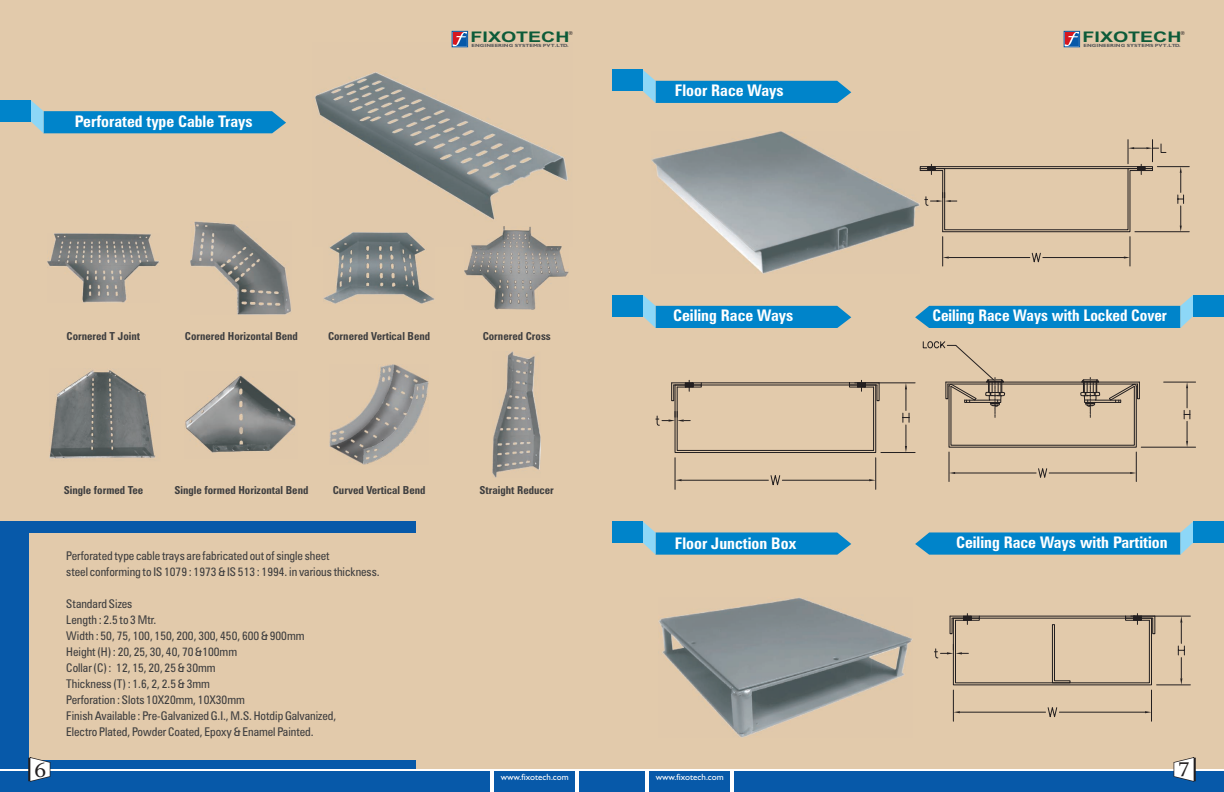
<style>
.page{position:relative;width:1224px;height:792px;background:#fff}
.page>*{position:absolute;margin:0;border:0;box-sizing:border-box;transform-origin:0 0}
.t1{font:21.4px "Constantia";color:#231f20}
.t2{font:700 condensed 16px "Zurich BT";color:#fff}
.t3{font:700 condensed 16px "Zurich BT";color:#fff;scale:.96 1}
.t4{font:700 14.6px "Arial";color:#0d5b39;scale:1.34 1}
.t5{font:condensed 12px/15.9px "Zurich BT";color:#3e3e3f}
.t6{font:700 condensed 11px "Zurich BT";color:#3e3e3f}
.t7{font:9px "Gill Sans";color:#fff}
.t8{font:condensed 5.5px "Swiss 721 BT";color:#231f20}
.t9{font:700 4.5px "Gill Sans";color:#57585a;scale:1.24 1}
</style>
<div class="page">
<div style="left:612px;top:0;width:612px;height:792px;background:#e2caab"></div>
<svg style="left:643px;top:70px;width:208px;height:33px"></svg>
<div style="left:612px;top:70px;width:31px;height:21px;background:#0084ca"></div>
<svg style="left:643px;top:295px;width:208px;height:33px"></svg>
<div style="left:612px;top:295px;width:31px;height:21px;background:#0084ca"></div>
<svg style="left:643px;top:522px;width:208px;height:33px"></svg>
<div style="left:612px;top:522px;width:31px;height:21px;background:#0084ca"></div>
<img style="left:651px;top:132px;width:269px;height:142px">
<img style="left:658px;top:598px;width:255px;height:139px">
<hr style="left:855px;top:382px;width:60px;height:1px;background:#231f20">
<hr style="left:881px;top:452px;width:34px;height:1px;background:#231f20">
<svg style="left:903px;top:383px;width:7px;height:69px"></svg>
<svg style="left:656px;top:380px;width:224px;height:110px"></svg>
<hr style="left:1131px;top:616px;width:59px;height:1px;background:#231f20">
<hr style="left:1157px;top:685px;width:33px;height:1px;background:#231f20">
<svg style="left:1178px;top:616px;width:7px;height:69px"></svg>
<svg style="left:934px;top:613px;width:222px;height:109px"></svg>
<hr style="left:1157px;top:166px;width:32px;height:1px;background:#231f20">
<hr style="left:1135px;top:231px;width:54px;height:1px;background:#231f20">
<svg style="left:1177px;top:167px;width:7px;height:65px"></svg>
<svg style="left:920px;top:140px;width:247px;height:127px"></svg>
<hr style="left:1136px;top:452px;width:1px;height:30px;background:#231f20">
<hr style="left:949px;top:452px;width:1px;height:30px;background:#231f20">
<hr style="left:1049px;top:473px;width:81px;height:1px;background:#231f20">
<hr style="left:955px;top:473px;width:81px;height:1px;background:#231f20">
<svg style="left:1130px;top:472px;width:6px;height:2px"></svg>
<svg style="left:949px;top:472px;width:6px;height:2px"></svg>
<svg style="left:1038px;top:468px;width:10px;height:10px"></svg>
<hr style="left:1164px;top:382px;width:32px;height:1px;background:#231f20">
<hr style="left:1141px;top:447px;width:55px;height:1px;background:#231f20">
<svg style="left:1184px;top:382px;width:7px;height:65px"></svg>
<svg style="left:923px;top:341px;width:217px;height:107px"></svg>
<svg style="left:915px;top:295px;width:278px;height:33px"></svg>
<div style="left:1193px;top:295px;width:31px;height:21px;background:#0084ca"></div>
<svg style="left:915px;top:522px;width:278px;height:33px"></svg>
<div style="left:1193px;top:522px;width:31px;height:21px;background:#0084ca"></div>
<svg style="left:1066px;top:33px;width:12px;height:12px"></svg>
<div style="left:1064px;top:31px;width:16px;height:16px;border:1px solid #0759a9"></div>
<div style="left:0;top:0;width:612px;height:792px;background:#e2caab"></div>
<div style="left:0;top:521px;width:415px;height:251px;background:#0759a9"></div>
<div style="left:29px;top:533px;width:419px;height:227px;background:#e2caab"></div>
<svg style="left:31px;top:100px;width:255px;height:33px"></svg>
<div style="left:0;top:100px;width:31px;height:21px;background:#0084ca"></div>
<img style="left:315px;top:43px;width:253px;height:177px">
<img style="left:50px;top:370px;width:106px;height:89px">
<img style="left:185px;top:375px;width:111px;height:78px">
<img style="left:493px;top:352px;width:48px;height:126px">
<img style="left:47px;top:234px;width:112px;height:68px">
<img style="left:191px;top:221px;width:100px;height:94px">
<img style="left:323px;top:232px;width:111px;height:72px">
<img style="left:465px;top:226px;width:103px;height:84px">
<svg style="left:454px;top:33px;width:12px;height:12px"></svg>
<div style="left:452px;top:31px;width:16px;height:16px;border:1px solid #0759a9"></div>
<img style="left:330px;top:365px;width:98px;height:100px">
<div style="left:0;top:770px;width:612px;height:22px;background:#0759a9"></div>
<hr style="left:0;top:769px;width:612px;height:1px;background:#fff">
<hr style="left:491px;top:770px;width:3px;height:22px;background:#fff">
<hr style="left:575px;top:770px;width:3px;height:22px;background:#fff">
<div style="left:612px;top:770px;width:612px;height:22px;background:#0759a9"></div>
<hr style="left:612px;top:769px;width:612px;height:1px;background:#fff">
<hr style="left:730px;top:770px;width:3px;height:22px;background:#fff">
<hr style="left:646px;top:770px;width:3px;height:22px;background:#fff">
<svg style="left:29px;top:757px;width:21px;height:25px"></svg>
<svg style="left:1174px;top:757px;width:21px;height:25px"></svg>
<h2 class="t2" style="left:75px;top:114px;width:180px">Perforated type Cable Trays</h2>
<p class="t4" style="left:471px;top:31px;width:75px">FIXOTECH</p>
<p class="t9" style="left:472px;top:44px;width:80px">ENGINEERING SYSTEMS PVT.LTD.</p>
<p class="t8" style="left:568px;top:31px;width:6px">®</p>
<h2 class="t2" style="left:675px;top:84px;width:110px">Floor Race Ways</h2>
<p class="t6" style="left:67px;top:332px;width:75px">Cornered T Joint</p>
<p class="t6" style="left:185px;top:332px;width:115px">Cornered Horizontal Bend</p>
<p class="t6" style="left:328px;top:332px;width:104px">Cornered Vertical Bend</p>
<p class="t6" style="left:483px;top:332px;width:70px">Cornered Cross</p>
<h2 class="t2" style="left:673px;top:309px;width:122px">Ceiling Race Ways</h2>
<h1 class="t1" style="left:35px;top:761px;width:13px">6</h1>
<p class="t6" style="left:64px;top:486px;width:81px">Single formed Tee</p>
<p class="t6" style="left:174px;top:486px;width:136px">Single formed Horizontal Bend</p>
<p class="t6" style="left:333px;top:486px;width:94px">Curved Vertical Bend</p>
<p class="t6" style="left:480px;top:486px;width:76px">Straight Reducer</p>
<p class="t5" style="left:66px;top:549px;width:315px">Perforated type cable trays are fabricated out of single sheet<br>steel conforming to IS 1079 : 1973 &amp; IS 513 : 1994. in various thickness.</p>
<p class="t5" style="left:66px;top:597px;width:272px">Standard Sizes<br>Length : 2.5 to 3 Mtr.<br>Width : 50, 75, 100, 150, 200, 300, 450, 600 &amp; 900mm Height (H) : 20, 25, 30, 40, 70 &amp;100mm<br>Collar (C) : 12, 15, 20, 25 &amp; 30mm<br>Thickness (T) : 1.6, 2, 2.5 &amp; 3mm<br>Perforation : Slots 10X20mm, 10X30mm<br>Finish Available : Pre-Galvanized G.I., M.S. Hotdip Galvanized, Electro Plated, Powder Coated, Epoxy &amp; Enamel Painted.</p>
<h2 class="t2" style="left:675px;top:537px;width:123px">Floor Junction Box</h2>
<p class="t7" style="left:501px;top:774px;width:70px">www.fixotech.com</p>
<p class="t7" style="left:656px;top:774px;width:70px">www.fixotech.com</p>
<p class="t4" style="left:1083px;top:31px;width:75px">FIXOTECH</p>
<p class="t9" style="left:1084px;top:44px;width:80px">ENGINEERING SYSTEMS PVT.LTD.</p>
<p class="t8" style="left:1180px;top:31px;width:6px">®</p>
<h2 class="t3" style="left:933px;top:309px;width:246px">Ceiling Race Ways with Locked Cover</h2>
<h2 class="t2" style="left:956px;top:536px;width:213px">Ceiling Race Ways with Partition</h2>
<h1 class="t1" style="left:1179px;top:756px;width:12px">7</h1>
</div>
